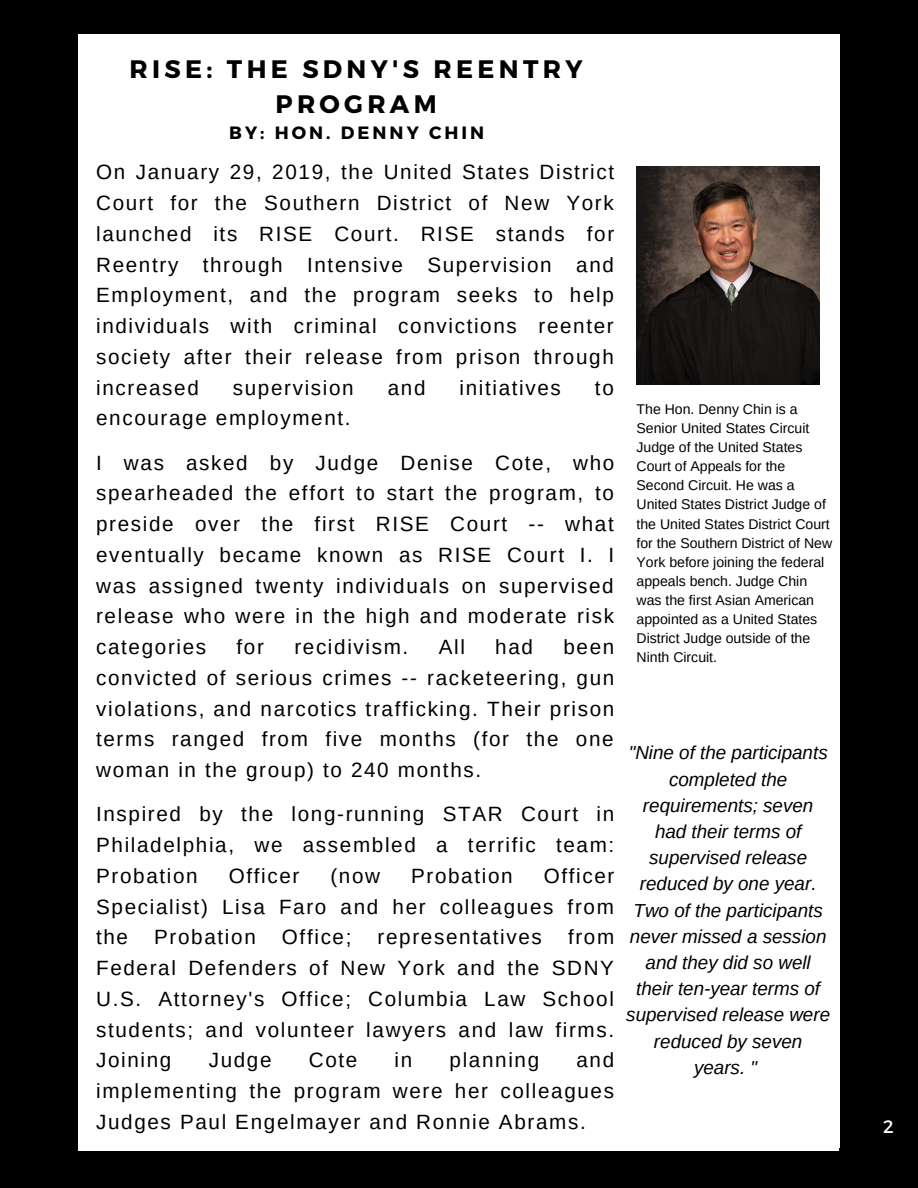
<style>
.page{position:relative;width:918px;height:1188px;background:#000}
.page>*{position:absolute;margin:0;border:0;box-sizing:border-box;transform-origin:0 0}
.t1{font:700 25.35px/34.8px "Montserrat";letter-spacing:.17em;color:#000;text-align:center}
.t2{font:20.7px/30.8px "Arimo";letter-spacing:.08em;color:#000;text-align:justify}
.t3{font:italic 18.75px/26.2px "Arimo";color:#000;text-align:center}
.t4{font:18px "Montserrat";color:#fff}
.t5{font:700 17.85px "Montserrat";letter-spacing:.17em;color:#000}
.t6{font:14.1px/19px "Arimo";color:#000}
</style>
<div class="page">
<div style="left:78px;top:35px;width:762px;height:1113px;background:#fff"></div>
<img style="left:637px;top:166px;width:183px;height:218px">
<p class="t1" style="left:130px;top:50px;width:455px">RISE: THE SDNY'S REENTRY<br>PROGRAM</p>
<p class="t5" style="left:229px;top:121px;width:256px">BY: HON. DENNY CHIN</p>
<p class="t2" style="left:96px;top:157px;width:520px">On January 29, 2019, the United States District Court for the Southern District of New York launched its RISE Court. RISE stands for Reentry through Intensive Supervision and Employment, and the program seeks to help individuals with criminal convictions reenter society after their release from prison through increased</p>
<p class="t2" style="left:233px;top:372px;width:122px">supervision</p>
<p class="t2" style="left:388px;top:372px;width:39px">and</p>
<p class="t2" style="left:460px;top:372px;width:103px">initiatives</p>
<p class="t2" style="left:595px;top:372px;width:20px">to</p>
<p class="t2" style="left:96px;top:403px;width:256px">encourage employment.</p>
<p class="t2" style="left:96px;top:447px;width:520px">I was asked by Judge Denise Cote, who spearheaded the effort to start the program, to preside over the first RISE Court -- what eventually became known as RISE Court I. I was assigned twenty individuals on supervised release who were in the high and moderate risk categories</p>
<p class="t2" style="left:96px;top:632px;width:520px;text-indent:467px">been convicted of serious crimes -- racketeering, gun violations, and narcotics trafficking. Their prison terms ranged from five months (for the one woman in the group) to 240 months.</p>
<p class="t2" style="left:96px;top:799px;width:520px">Inspired by the long-running STAR Court in Philadelphia, we assembled a terrific team:<br>Probation</p>
<p class="t2" style="left:237px;top:632px;width:29px">for</p>
<p class="t2" style="left:294px;top:632px;width:116px">recidivism.</p>
<p class="t2" style="left:439px;top:632px;width:28px">All</p>
<p class="t2" style="left:495px;top:632px;width:39px">had</p>
<p class="t2" style="left:96px;top:860px;width:520px;text-indent:448px">Officer Specialist) Lisa Faro and her colleagues from the</p>
<p class="t2" style="left:229px;top:860px;width:72px">Officer</p>
<p class="t2" style="left:330px;top:860px;width:51px">(now</p>
<p class="t2" style="left:411px;top:860px;width:103px">Probation</p>
<p class="t2" style="left:154px;top:922px;width:103px">Probation</p>
<p class="t2" style="left:282px;top:922px;width:71px">Office;</p>
<p class="t2" style="left:378px;top:922px;width:166px">representatives</p>
<p class="t2" style="left:96px;top:922px;width:520px;text-indent:472px">from Federal Defenders of New York and the SDNY U.S. Attorney's Office; Columbia Law School students; and volunteer lawyers and law firms.<br>Joining</p>
<p class="t2" style="left:96px;top:1045px;width:520px;text-indent:480px">and implementing the program were her colleagues Judges Paul Engelmayer and Ronnie Abrams.</p>
<p class="t2" style="left:209px;top:1045px;width:64px">Judge</p>
<p class="t2" style="left:309px;top:1045px;width:50px">Cote</p>
<p class="t2" style="left:395px;top:1045px;width:19px">in</p>
<p class="t2" style="left:450px;top:1045px;width:91px">planning</p>
<p class="t6" style="left:637px;top:400px;width:197px">The Hon. Denny Chin is a<br>Senior United States Circuit<br>Judge of the United States<br>Court of Appeals for the<br>Second Circuit. He was a<br>United States District Judge of the United States District Court for the Southern District of New<br>York before joining the federal appeals bench. Judge Chin</p>
<p class="t6" style="left:637px;top:590px;width:182px">was the first Asian American appointed as a United States<br>District Judge outside of the<br>Ninth Circuit.</p>
<p class="t3" style="left:626px;top:740px;width:205px">"Nine of the participants completed the requirements; seven had their terms of supervised release reduced by one year.<br>Two of the participants never missed a session and they did so well their ten-year terms of supervised release were reduced by seven</p>
<p class="t3" style="left:694px;top:1054px;width:65px">years. "</p>
<p class="t4" style="left:883px;top:1114px;width:12px">2</p>
</div>
